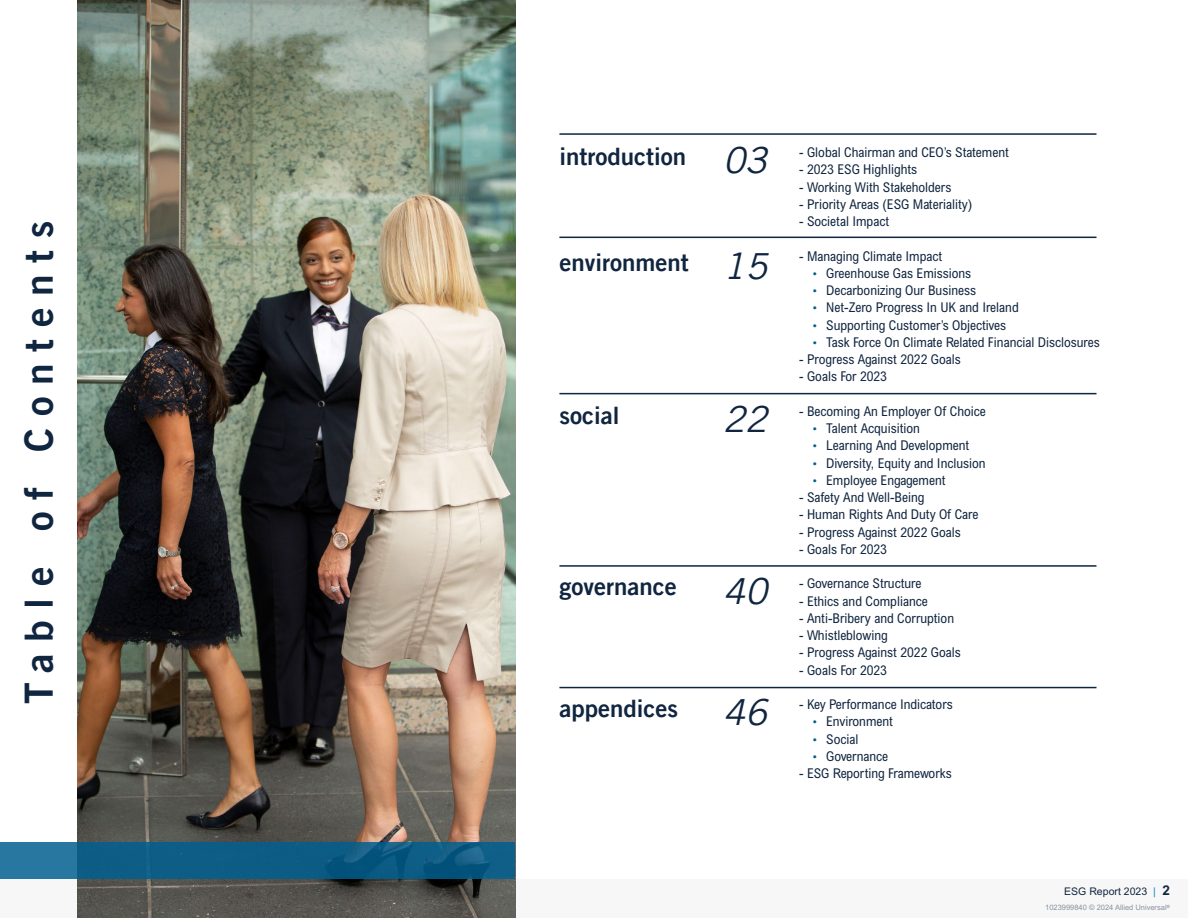
<style>
.page{position:relative;width:1188px;height:918px;background:#fff}
.page>*{position:absolute;margin:0;border:0;box-sizing:border-box;transform-origin:0 0}
.t1{font:39px "Trade Gothic LT Pro Bd 2";letter-spacing:.3em;color:#10253f}
.t2{font:italic 36px "Trade Gothic LT Pro";color:#10253f}
.t3{font:24px "Trade Gothic LT Pro Bd 2";color:#10253f}
.t4{font:condensed 13.5px "Arial MT Std";color:#10253f}
.t5{font:10.5px "Arial MT Std";color:#10253f}
.t6{font:7.5px "Arial MT Std";color:#87929f}
.s1{font-family:"Trade Gothic LT Pro";font-style:italic;font-size:36px}
.s2{font-stretch:normal;font-size:12px;color:#005f90}
.s3{color:#008ccc}
.s4{font-weight:700;font-size:13.5px}
</style>
<div class="page">
<div style="left:0;top:879px;width:1188px;height:39px;background:#f7f7f7"></div>
<hr style="left:559px;top:237px;width:538px;height:1px;background:#10253f">
<hr style="left:559px;top:133px;width:538px;height:2px;background:#10253f">
<hr style="left:559px;top:393px;width:538px;height:1px;background:#10253f">
<hr style="left:559px;top:565px;width:538px;height:2px;background:#10253f">
<hr style="left:559px;top:687px;width:538px;height:1px;background:#10253f">
<img style="left:78px;top:0;width:437px;height:918px">
<svg style="left:0;top:842px;width:515px;height:37px;background:#105f88"></svg>
<h1 class="t1" style="left:15px;top:704px;width:485px;rotate:-90deg">Table of Contents</h1>
<h3 class="t3" style="left:559px;top:141px;width:209px">introduction <span class="s1">03</span></h3>
<h3 class="t3" style="left:559px;top:247px;width:131px">environment</h3>
<h2 class="t2" style="left:723px;top:245px;width:45px">15</h2>
<h3 class="t3" style="left:559px;top:400px;width:61px">social</h3>
<h2 class="t2" style="left:723px;top:398px;width:45px">22</h2>
<h3 class="t3" style="left:559px;top:572px;width:119px">governance</h3>
<h3 class="t3" style="left:559px;top:693px;width:120px">appendices</h3>
<h2 class="t2" style="left:723px;top:569px;width:45px">40</h2>
<h2 class="t2" style="left:723px;top:691px;width:45px">46</h2>
<p class="t4" style="left:799px;top:144px;width:211px">- Global Chairman and CEO’s Statement</p>
<p class="t4" style="left:799px;top:161px;width:120px">- 2023 ESG Highlights</p>
<p class="t4" style="left:799px;top:179px;width:154px">- Working With Stakeholders</p>
<p class="t4" style="left:799px;top:196px;width:175px">- Priority Areas (ESG Materiality)</p>
<p class="t4" style="left:799px;top:213px;width:91px">- Societal Impact</p>
<p class="t4" style="left:799px;top:248px;width:144px">- Managing Climate Impact</p>
<p class="t4" style="left:813px;top:265px;width:160px"><span class="s2">•</span> Greenhouse Gas Emissions</p>
<p class="t4" style="left:813px;top:282px;width:165px"><span class="s2">•</span> Decarbonizing Our Business</p>
<p class="t4" style="left:813px;top:299px;width:208px"><span class="s2">•</span> Net-Zero Progress In UK and Ireland</p>
<p class="t4" style="left:813px;top:317px;width:195px"><span class="s2">•</span> Supporting Customer’s Objectives</p>
<p class="t4" style="left:813px;top:334px;width:289px"><span class="s2">•</span> Task Force On Climate Related Financial Disclosures</p>
<p class="t4" style="left:799px;top:351px;width:163px">- Progress Against 2022 Goals</p>
<p class="t4" style="left:799px;top:368px;width:89px">- Goals For 2023</p>
<p class="t4" style="left:799px;top:403px;width:188px">- Becoming An Employer Of Choice</p>
<p class="t4" style="left:813px;top:420px;width:109px"><span class="s2">•</span> Talent Acquisition</p>
<p class="t4" style="left:813px;top:437px;width:158px"><span class="s2">•</span> Learning And Development</p>
<p class="t4" style="left:813px;top:455px;width:175px"><span class="s2">•</span> Diversity, Equity and Inclusion</p>
<p class="t4" style="left:813px;top:472px;width:134px"><span class="s2">•</span> Employee Engagement</p>
<p class="t4" style="left:799px;top:489px;width:127px">- Safety And Well-Being</p>
<p class="t4" style="left:799px;top:506px;width:181px">- Human Rights And Duty Of Care</p>
<p class="t4" style="left:799px;top:524px;width:163px">- Progress Against 2022 Goals</p>
<p class="t4" style="left:799px;top:541px;width:89px">- Goals For 2023</p>
<p class="t4" style="left:799px;top:575px;width:124px">- Governance Structure</p>
<p class="t4" style="left:799px;top:593px;width:130px">- Ethics and Compliance</p>
<p class="t4" style="left:799px;top:610px;width:156px">- Anti-Bribery and Corruption</p>
<p class="t4" style="left:799px;top:627px;width:90px">- Whistleblowing</p>
<p class="t4" style="left:799px;top:644px;width:163px">- Progress Against 2022 Goals</p>
<p class="t4" style="left:799px;top:662px;width:89px">- Goals For 2023</p>
<p class="t4" style="left:799px;top:696px;width:155px">- Key Performance Indicators</p>
<p class="t4" style="left:813px;top:713px;width:82px"><span class="s2">•</span> Environment</p>
<p class="t4" style="left:813px;top:731px;width:47px"><span class="s2">•</span> Social</p>
<p class="t4" style="left:813px;top:748px;width:77px"><span class="s2">•</span> Governance</p>
<p class="t4" style="left:799px;top:765px;width:154px">- ESG Reporting Frameworks</p>
<p class="t5" style="left:1064px;top:885px;width:107px">ESG Report 2023 <span class="s3">|</span> <span class="s4">2</span></p>
<p class="t6" style="left:1045px;top:903px;width:126px">1023999840 © 2024 Allied Universal<sup>®</sup></p>
</div>
